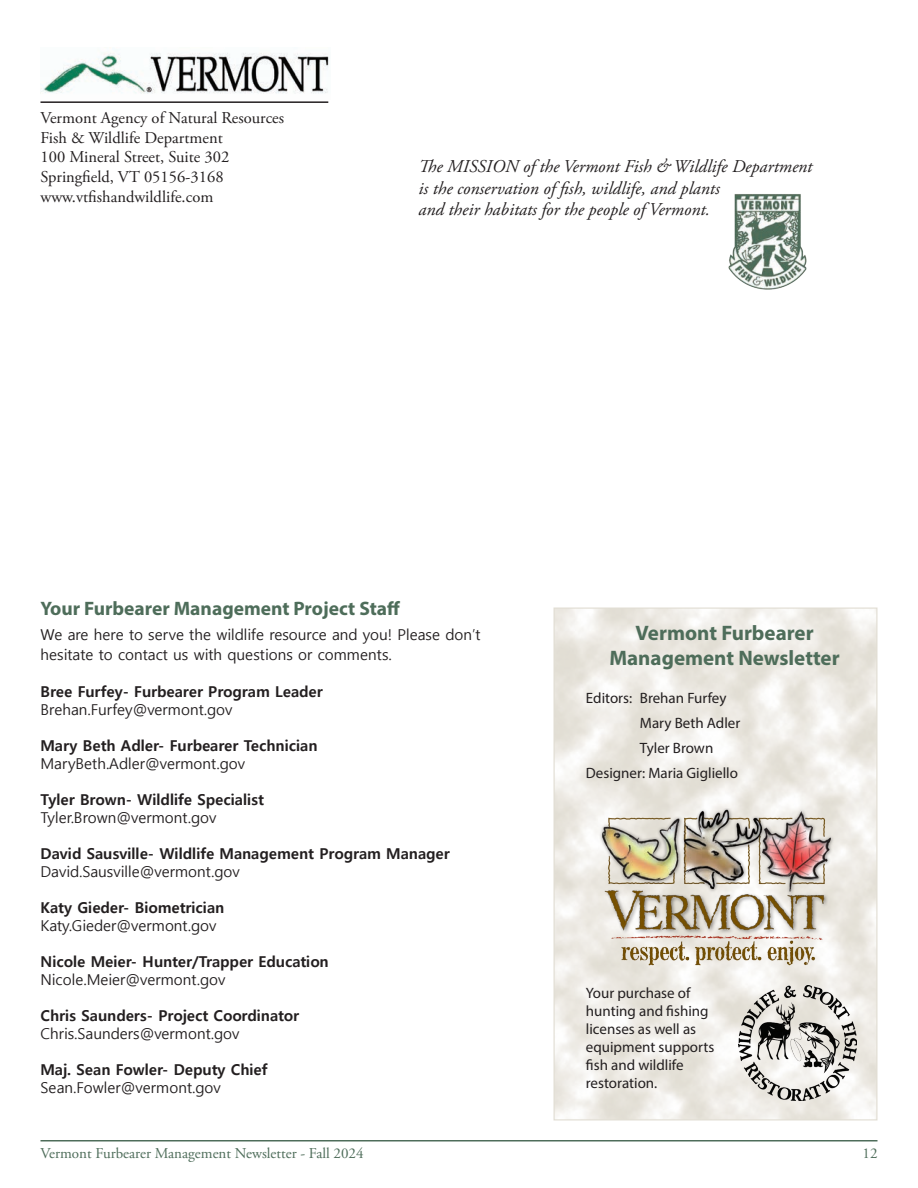
<style>
.page{position:relative;width:918px;height:1188px;background:#fff}
.page>*{position:absolute;margin:0;border:0;box-sizing:border-box;transform-origin:0 0}
.t1{font:700 21px/25.2px "Myriad Pro";color:#4e6d5a;text-align:center}
.t2{font:700 19.5px "Myriad Pro";color:#4e6d5a}
.t3{font:italic 18px/21.6px "Adobe Garamond Pro";color:#231f20}
.t4{font:16.5px "Adobe Garamond Pro";color:#231f20}
.t5{font:15px/19.8px "Malgun Gothic";color:#231f20}
.t6{font:700 15px "Malgun Gothic";color:#231f20}
.t7{font:15px/18px "Myriad Pro";color:#231f20}
.t8{font:15px "Adobe Garamond Pro";color:#4e6d5a}
</style>
<div class="page">
<hr style="left:40px;top:1140px;width:838px;height:2px;background:#4e6d5a">
<img style="left:556px;top:610px;width:320px;height:509px">
<img style="left:728px;top:194px;width:79px;height:96px">
<img style="left:40px;top:53px;width:289px;height:41px">
<hr style="left:40px;top:101px;width:288px;height:2px;background:#231f20">
<img style="left:738px;top:986px;width:118px;height:114px">
<img style="left:598px;top:809px;width:236px;height:161px">
<p class="t4" style="left:40px;top:108px;width:245px">Vermont Agency of Natural Resources</p>
<p class="t4" style="left:40px;top:127px;width:184px">Fish &amp; Wildlife Department</p>
<p class="t4" style="left:40px;top:147px;width:190px">100 Mineral Street, Suite 302</p>
<p class="t4" style="left:40px;top:167px;width:185px">Springfield, VT 05156-3168</p>
<p class="t4" style="left:40px;top:187px;width:174px">www.vtfishandwildlife.com</p>
<p class="t3" style="left:418px;top:156px;width:395px">The MISSION of the Vermont Fish &amp; Wildlife Department is the conservation of fish, wildlife, and plants<br>and their habitats for the people of Vermont.</p>
<p class="t2" style="left:40px;top:596px;width:361px">Your Furbearer Management Project Staff</p>
<p class="t5" style="left:40px;top:625px;width:442px">We are here to serve the wildlife resource and you! Please don’t hesitate to contact us with questions or comments.</p>
<p class="t6" style="left:40px;top:683px;width:284px">Bree Furfey- Furbearer Program Leader</p>
<p class="t5" style="left:40px;top:700px;width:194px">Brehan.Furfey@vermont.gov</p>
<p class="t6" style="left:40px;top:737px;width:279px">Mary Beth Adler- Furbearer Technician</p>
<p class="t5" style="left:40px;top:754px;width:206px">MaryBeth.Adler@vermont.gov</p>
<p class="t6" style="left:40px;top:791px;width:225px">Tyler Brown- Wildlife Specialist</p>
<p class="t5" style="left:40px;top:808px;width:177px">Tyler.Brown@vermont.gov</p>
<p class="t6" style="left:40px;top:845px;width:411px">David Sausville- Wildlife Management Program Manager</p>
<p class="t5" style="left:40px;top:862px;width:201px">David.Sausville@vermont.gov</p>
<p class="t6" style="left:40px;top:899px;width:185px">Katy Gieder- Biometrician</p>
<p class="t5" style="left:40px;top:916px;width:177px">Katy.Gieder@vermont.gov</p>
<p class="t6" style="left:40px;top:953px;width:290px">Nicole Meier- Hunter/Trapper Education</p>
<p class="t5" style="left:40px;top:970px;width:186px">Nicole.Meier@vermont.gov</p>
<p class="t6" style="left:40px;top:1007px;width:260px">Chris Saunders- Project Coordinator</p>
<p class="t5" style="left:40px;top:1024px;width:201px">Chris.Saunders@vermont.gov</p>
<p class="t6" style="left:40px;top:1061px;width:228px">Maj. Sean Fowler- Deputy Chief</p>
<p class="t5" style="left:40px;top:1078px;width:182px">Sean.Fowler@vermont.gov</p>
<p class="t1" style="left:609px;top:620px;width:232px">Vermont Furbearer<br>Management Newsletter</p>
<p class="t7" style="left:586px;top:689px;width:142px">Editors: Brehan Furfey</p>
<p class="t7" style="left:640px;top:714px;width:102px">Mary Beth Adler</p>
<p class="t7" style="left:640px;top:739px;width:75px">Tyler Brown</p>
<p class="t7" style="left:586px;top:763px;width:154px">Designer: Maria Gigliello</p>
<p class="t7" style="left:586px;top:984px;width:130px">Your purchase of hunting and fishing licenses as well as equipment supports fish and wildlife restoration.</p>
<p class="t8" style="left:40px;top:1145px;width:325px">Vermont Furbearer Management Newsletter - Fall 2024</p>
<p class="t8" style="left:863px;top:1145px;width:16px">12</p>
</div>
